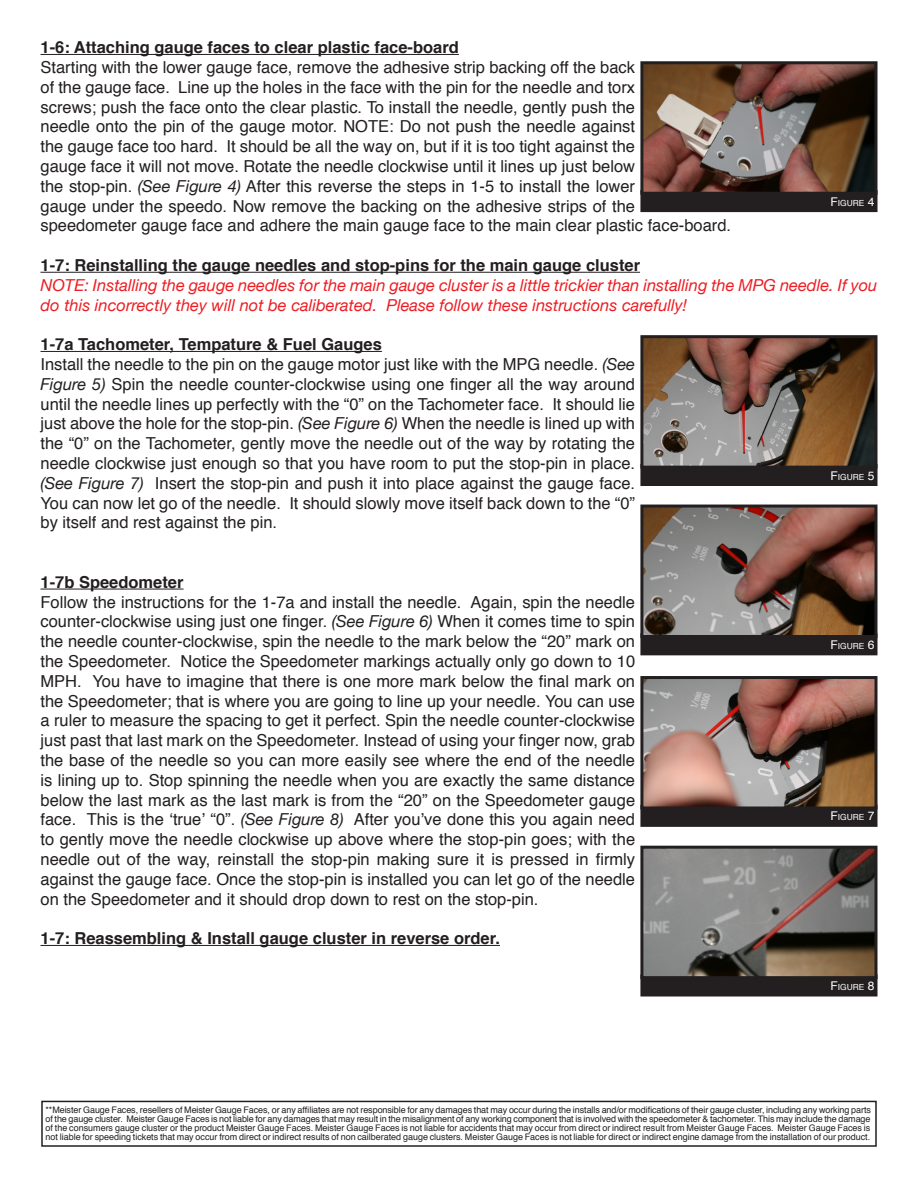
<style>
.page{position:relative;width:918px;height:1188px;background:#fff}
.page>*{position:absolute;margin:0;border:0;box-sizing:border-box;transform-origin:0 0}
.t1{font:16.5px/19.8px "Helvetica";color:#231f20;text-align:justify}
.t2{font:700 16.5px "Helvetica";color:#231f20}
.t3{font:italic 16.5px/19.8px "Helvetica Neue";color:#ee1d23}
.t4{font:9px/9px "Helvetica";letter-spacing:-.005em;color:#231f20;text-align:justify}
.t5{font:8.4px "Helvetica";color:#fff}
.s1{font-family:"Helvetica Neue";font-style:italic}
.s2{font-size:12px}
</style>
<div class="page">
<hr style="left:40px;top:54px;width:419px;height:1px;background:#231f20">
<hr style="left:40px;top:272px;width:600px;height:1px;background:#231f20">
<hr style="left:40px;top:351px;width:342px;height:1px;background:#231f20">
<hr style="left:40px;top:589px;width:144px;height:1px;background:#231f20">
<hr style="left:40px;top:945px;width:460px;height:1px;background:#231f20">
<div style="left:642px;top:192px;width:234px;height:19px;background:#231f20"></div>
<div style="left:640px;top:190px;width:238px;height:22px;border:3px solid #231f20"></div>
<img style="left:644px;top:65px;width:230px;height:126px">
<div style="left:640px;top:61px;width:238px;height:134px;border:3px solid #231f20"></div>
<div style="left:642px;top:465px;width:234px;height:19px;background:#231f20"></div>
<div style="left:640px;top:464px;width:238px;height:22px;border:3px solid #231f20"></div>
<img style="left:644px;top:339px;width:230px;height:126px">
<div style="left:640px;top:335px;width:238px;height:134px;border:3px solid #231f20"></div>
<div style="left:642px;top:635px;width:234px;height:19px;background:#231f20"></div>
<div style="left:640px;top:633px;width:238px;height:22px;border:3px solid #231f20"></div>
<img style="left:644px;top:509px;width:230px;height:125px">
<div style="left:640px;top:505px;width:238px;height:133px;border:3px solid #231f20"></div>
<div style="left:642px;top:976px;width:234px;height:19px;background:#231f20"></div>
<div style="left:640px;top:974px;width:238px;height:23px;border:3px solid #231f20"></div>
<img style="left:644px;top:850px;width:230px;height:125px">
<div style="left:640px;top:846px;width:238px;height:133px;border:3px solid #231f20"></div>
<div style="left:642px;top:806px;width:234px;height:19px;background:#231f20"></div>
<div style="left:640px;top:805px;width:238px;height:22px;border:3px solid #231f20"></div>
<img style="left:644px;top:680px;width:230px;height:126px">
<div style="left:640px;top:676px;width:238px;height:134px;border:3px solid #231f20"></div>
<div style="left:41px;top:1101px;width:836px;height:46px;border:2px solid #231f20"></div>
<p class="t2" style="left:40px;top:33px;width:420px">1-6: Attaching gauge faces to clear plastic face-board</p>
<p class="t1" style="left:40px;top:57px;width:692px;text-align:left">Starting with the lower gauge face, remove the adhesive strip backing off the back<br>of the gauge face. Line up the holes in the face with the pin for the needle and torx<br>screws; push the face onto the clear plastic. To install the needle, gently push the<br>needle onto the pin of the gauge motor. NOTE: Do not push the needle against<br>the gauge face too hard. It should be all the way on, but if it is too tight against the<br>gauge face it will not move. Rotate the needle clockwise until it lines up just below<br>the stop-pin. <span class="s1">(See Figure 4)</span> After this reverse the steps in 1-5 to install the lower<br>gauge under the speedo. Now remove the backing on the adhesive strips of the speedometer gauge face and adhere the main gauge face to the main clear plastic face-board.</p>
<p class="t2" style="left:40px;top:250px;width:601px">1-7: Reinstalling the gauge needles and stop-pins for the main gauge cluster</p>
<p class="t3" style="left:40px;top:275px;width:838px">NOTE: Installing the gauge needles for the main gauge cluster is a little trickier than installing the MPG needle. If you do this incorrectly they will not be caliberated. Please follow these instructions carefully!</p>
<p class="t2" style="left:40px;top:330px;width:343px">1-7a Tachometer, Tempature &amp; Fuel Gauges</p>
<p class="t1" style="left:40px;top:354px;width:596px">Install the needle to the pin on the gauge motor just like with the MPG needle. <span class="s1">(See Figure 5)</span> Spin the needle counter-clockwise using one finger all the way around until the needle lines up perfectly with the “0” on the Tachometer face. It should lie just above the hole for the stop-pin. <span class="s1">(See Figure 6)</span> When the needle is lined up with the “0” on the Tachometer, gently move the needle out of the way by rotating the needle clockwise just enough so that you have room to put the stop-pin in place. <span class="s1">(See Figure 7)</span> Insert the stop-pin and push it into place against the gauge face.<br>You can now let go of the needle. It should slowly move itself back down to the “0” by itself and rest against the pin.</p>
<p class="t5" style="left:831px;top:196px;width:45px"><span class="s2">F</span>IGURE <span class="s2">4</span></p>
<p class="t5" style="left:831px;top:469px;width:45px"><span class="s2">F</span>IGURE <span class="s2">5</span></p>
<p class="t2" style="left:40px;top:567px;width:145px">1-7b Speedometer</p>
<p class="t1" style="left:40px;top:591px;width:596px">Follow the instructions for the 1-7a and install the needle. Again, spin the needle counter-clockwise using just one finger. <span class="s1">(See Figure 6)</span> When it comes time to spin the needle counter-clockwise, spin the needle to the mark below the “20” mark on the Speedometer. Notice the Speedometer markings actually only go down to 10<br>MPH. You have to imagine that there is one more mark below the final mark on the Speedometer; that is where you are going to line up your needle. You can use a ruler to measure the spacing to get it perfect. Spin the needle counter-clockwise just past that last mark on the Speedometer. Instead of using your finger now, grab the base of the needle so you can more easily see where the end of the needle is lining up to. Stop spinning the needle when you are exactly the same distance below the last mark as the last mark is from the “20” on the Speedometer gauge face. This is the ‘true’ “0”. <span class="s1">(See Figure 8)</span> After you’ve done this you again need to gently move the needle clockwise up above where the stop-pin goes; with the needle out of the way, reinstall the stop-pin making sure it is pressed in firmly against the gauge face. Once the stop-pin is installed you can let go of the needle on the Speedometer and it should drop down to rest on the stop-pin.</p>
<p class="t2" style="left:40px;top:924px;width:461px">1-7: Reassembling &amp; Install gauge cluster in reverse order.</p>
<p class="t5" style="left:831px;top:639px;width:45px"><span class="s2">F</span>IGURE <span class="s2">6</span></p>
<p class="t5" style="left:831px;top:810px;width:45px"><span class="s2">F</span>IGURE <span class="s2">7</span></p>
<p class="t5" style="left:831px;top:980px;width:45px"><span class="s2">F</span>IGURE <span class="s2">8</span></p>
<p class="t4" style="left:46px;top:1105px;width:827px">**Meister Gauge Faces, resellers of Meister Gauge Faces, or any affiliates are not responsible for any damages that may occur during the installs and/or modifications of their gauge cluster, including any working parts of the gauge cluster. Meister Gauge Faces is not liable for any damages that may result in the misalignment of any working component that is involved with the speedometer &amp; tachometer. This may include the damage of the consumers gauge cluster or the product Meister Gauge Faces. Meister Gauge Faces is not liable for accidents that may occur from direct or indirect result from Meister Gauge Faces. Meister Gauge Faces is not liable for speeding tickets that may occur from direct or indirect results of non cailberated gauge clusters. Meister Gauge Faces is not liable for direct or indirect engine damage from the installation of our product.</p>
</div>
